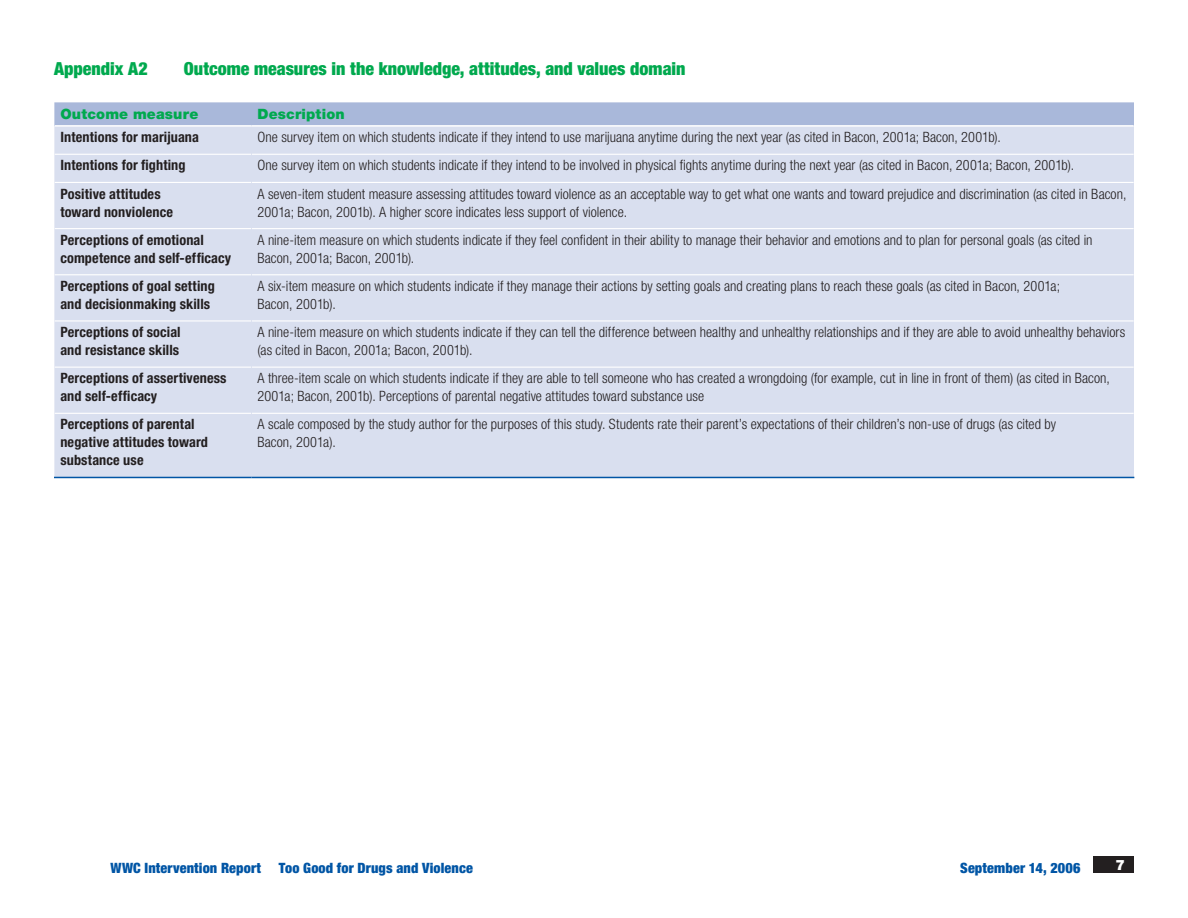
<style>
.page{position:relative;width:1188px;height:918px;background:#fff}
.page>*{position:absolute;margin:0;border:0;box-sizing:border-box;transform-origin:0 0}
.zz_app__title{font:900 condensed 18px "Helvetica Neue LT Std";color:#00a94e}
.zz_table_body{font:300 condensed 14.25px/18px "Helvetica Neue LT Std";color:#231f20}
.zz_table_stubs{font:700 condensed 14.25px/18px "Helvetica Neue LT Std";letter-spacing:.01em;color:#231f20}
.t1{font:900 condensed 14.25px "Helvetica Neue LT Std";letter-spacing:.01em;color:#0155a5}
.zz_table_col__head{font:900 14.25px "Helvetica Neue LT Std";letter-spacing:.01em;color:#00a94e}
.t2{font:900 14.25px "Helvetica Neue LT Std";color:#fff}
</style>
<div class="page">
<div style="left:1094px;top:856px;width:40px;height:17px;background:#231f20"></div>
<div style="left:54px;top:102px;width:1080px;height:24px;background:#a9b8da"></div>
<div style="left:54px;top:126px;width:1080px;height:351px;background:#d9dfef"></div>
<hr style="left:55px;top:125px;width:196px;height:2px;background:#fff">
<hr style="left:251px;top:125px;width:883px;height:2px;background:#fff">
<hr style="left:55px;top:154px;width:196px;height:1px;background:#fff">
<hr style="left:252px;top:154px;width:882px;height:1px;background:#fff">
<hr style="left:55px;top:182px;width:196px;height:1px;background:#fff">
<hr style="left:252px;top:182px;width:882px;height:1px;background:#fff">
<hr style="left:55px;top:228px;width:196px;height:1px;background:#fff">
<hr style="left:252px;top:228px;width:882px;height:1px;background:#fff">
<hr style="left:55px;top:274px;width:196px;height:1px;background:#fff">
<hr style="left:252px;top:274px;width:882px;height:1px;background:#fff">
<hr style="left:55px;top:320px;width:196px;height:2px;background:#fff">
<hr style="left:252px;top:320px;width:882px;height:2px;background:#fff">
<hr style="left:55px;top:367px;width:196px;height:1px;background:#fff">
<hr style="left:252px;top:367px;width:882px;height:1px;background:#fff">
<hr style="left:55px;top:413px;width:196px;height:1px;background:#fff">
<hr style="left:252px;top:413px;width:882px;height:1px;background:#fff">
<hr style="left:54px;top:477px;width:197px;height:1px;background:#0155a5">
<hr style="left:251px;top:477px;width:883px;height:1px;background:#0155a5">
<p class="zz_app__title" style="left:54px;top:58px;width:95px">Appendix A2</p>
<p class="zz_app__title" style="left:184px;top:58px;width:503px">Outcome measures in the knowledge, attitudes, and values domain</p>
<p class="zz_table_col__head" style="left:60px;top:105px;width:139px">Outcome measure</p>
<p class="zz_table_col__head" style="left:257px;top:105px;width:89px">Description</p>
<p class="zz_table_stubs" style="left:60px;top:128px;width:140px">Intentions for marijuana</p>
<p class="zz_table_body" style="left:257px;top:128px;width:745px">One survey item on which students indicate if they intend to use marijuana anytime during the next year (as cited in Bacon, 2001a; Bacon, 2001b).</p>
<p class="zz_table_stubs" style="left:60px;top:156px;width:127px">Intentions for fighting</p>
<p class="zz_table_body" style="left:257px;top:156px;width:818px">One survey item on which students indicate if they intend to be involved in physical fights anytime during the next year (as cited in Bacon, 2001a; Bacon, 2001b).</p>
<p class="zz_table_stubs" style="left:60px;top:184px;width:114px">Positive attitudes toward nonviolence</p>
<p class="zz_table_body" style="left:257px;top:184px;width:870px">A seven-item student measure assessing attitudes toward violence as an acceptable way to get what one wants and toward prejudice and discrimination (as cited in Bacon,<br>2001a; Bacon, 2001b). A higher score indicates less support of violence.</p>
<p class="zz_table_stubs" style="left:60px;top:231px;width:172px">Perceptions of emotional competence and self-efficacy</p>
<p class="zz_table_body" style="left:257px;top:231px;width:837px">A nine-item measure on which students indicate if they feel confident in their ability to manage their behavior and emotions and to plan for personal goals (as cited in<br>Bacon, 2001a; Bacon, 2001b).</p>
<p class="zz_table_stubs" style="left:60px;top:277px;width:156px">Perceptions of goal setting and decisionmaking skills</p>
<p class="zz_table_body" style="left:257px;top:277px;width:804px">A six-item measure on which students indicate if they manage their actions by setting goals and creating plans to reach these goals (as cited in Bacon, 2001a;<br>Bacon, 2001b).</p>
<p class="zz_table_stubs" style="left:60px;top:323px;width:122px">Perceptions of social and resistance skills</p>
<p class="zz_table_body" style="left:257px;top:323px;width:869px">A nine-item measure on which students indicate if they can tell the difference between healthy and unhealthy relationships and if they are able to avoid unhealthy behaviors (as cited in Bacon, 2001a; Bacon, 2001b).</p>
<p class="zz_table_stubs" style="left:60px;top:369px;width:168px">Perceptions of assertiveness and self-efficacy</p>
<p class="zz_table_body" style="left:257px;top:369px;width:854px">A three-item scale on which students indicate if they are able to tell someone who has created a wrongdoing (for example, cut in line in front of them) (as cited in Bacon,<br>2001a; Bacon, 2001b). Perceptions of parental negative attitudes toward substance use</p>
<p class="zz_table_stubs" style="left:60px;top:415px;width:149px">Perceptions of parental negative attitudes toward substance use</p>
<p class="zz_table_body" style="left:257px;top:415px;width:800px">A scale composed by the study author for the purposes of this study. Students rate their parent’s expectations of their children’s non-use of drugs (as cited by<br>Bacon, 2001a).</p>
<p class="t1" style="left:111px;top:859px;width:152px">WWC Intervention Report</p>
<p class="t1" style="left:279px;top:859px;width:196px">Too Good for Drugs and Violence</p>
<p class="t1" style="left:960px;top:859px;width:122px">September 14, 2006</p>
<p class="t2" style="left:1115px;top:856px;width:11px">7</p>
</div>
